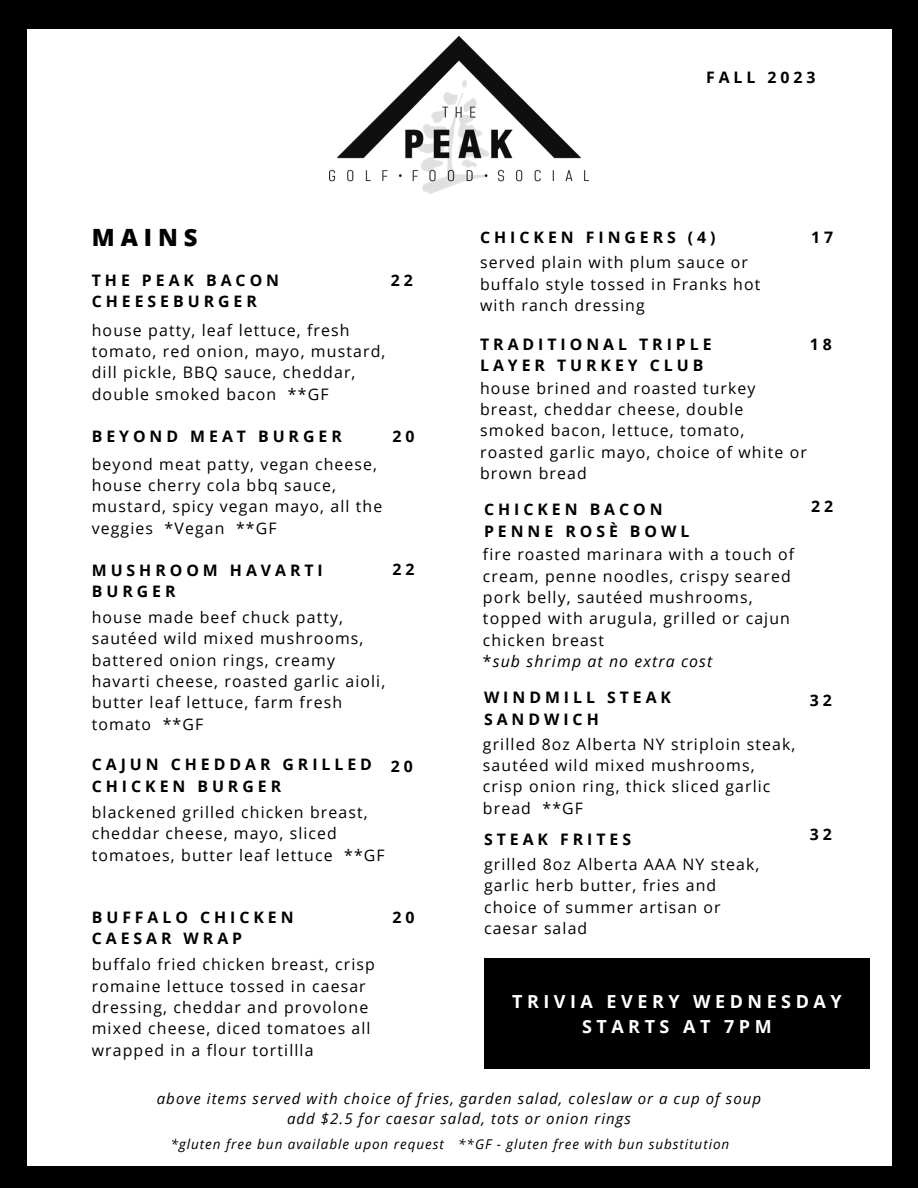
<style>
.page{position:relative;width:918px;height:1188px;background:#000}
.page>*{position:absolute;margin:0;border:0;box-sizing:border-box;transform-origin:0 0}
.t1{font:800 23.85px "Open Sans";letter-spacing:.25em;color:#000}
.t2{font:700 18px/24.8px "Open Sans";letter-spacing:.25em;color:#fff;text-align:center}
.t3{font:15.9px/21.3px "Open Sans";letter-spacing:.07em;color:#000}
.t4{font:700 15.9px/21.3px "Open Sans";letter-spacing:.25em;color:#000}
.t5{font:italic 15.9px "Open Sans";letter-spacing:.07em;color:#000}
.t6{font:italic 15px "Open Sans";letter-spacing:.07em;color:#000}
.t7{font:italic 13.5px "Open Sans";letter-spacing:.07em;color:#000}
.s1{font-style:normal}
</style>
<div class="page">
<div style="left:27px;top:30px;width:864px;height:1136px;background:#fff"></div>
<img style="left:330px;top:36px;width:258px;height:158px">
<div style="left:484px;top:958px;width:386px;height:111px;background:#000"></div>
<p class="t1" style="left:92px;top:220px;width:107px">MAINS</p>
<p class="t4" style="left:92px;top:269px;width:189px">THE PEAK BACON<br>CHEESEBURGER</p>
<p class="t3" style="left:92px;top:319px;width:295px">house patty, leaf lettuce, fresh tomato, red onion, mayo, mustard, dill pickle, BBQ sauce, cheddar, double smoked bacon **GF</p>
<p class="t4" style="left:391px;top:269px;width:24px">2 2</p>
<p class="t4" style="left:92px;top:425px;width:252px">BEYOND MEAT BURGER</p>
<p class="t3" style="left:92px;top:453px;width:292px">beyond meat patty, vegan cheese, house cherry cola bbq sauce, mustard, spicy vegan mayo, all the veggies *Vegan **GF</p>
<p class="t4" style="left:392px;top:425px;width:24px">2 0</p>
<p class="t4" style="left:92px;top:559px;width:233px">MUSHROOM HAVARTI<br>BURGER</p>
<p class="t4" style="left:392px;top:558px;width:24px">2 2</p>
<p class="t3" style="left:92px;top:606px;width:295px">house made beef chuck patty, sautéed wild mixed mushrooms, battered onion rings, creamy havarti cheese, roasted garlic aioli, butter leaf lettuce, farm fresh tomato **GF</p>
<p class="t4" style="left:92px;top:754px;width:282px">CAJUN CHEDDAR GRILLED<br>CHICKEN BURGER</p>
<p class="t3" style="left:92px;top:801px;width:294px">blackened grilled chicken breast, cheddar cheese, mayo, sliced tomatoes, butter leaf lettuce **GF</p>
<p class="t4" style="left:391px;top:755px;width:24px">2 0</p>
<p class="t4" style="left:92px;top:906px;width:203px">BUFFALO CHICKEN<br>CAESAR WRAP</p>
<p class="t3" style="left:92px;top:953px;width:285px">buffalo fried chicken breast, crisp romaine lettuce tossed in caesar dressing, cheddar and provolone mixed cheese, diced tomatoes all wrapped in a flour tortillla</p>
<p class="t4" style="left:392px;top:906px;width:24px">2 0</p>
<p class="t4" style="left:706px;top:66px;width:111px">FALL 2023</p>
<p class="t4" style="left:480px;top:226px;width:237px">CHICKEN FINGERS (4)</p>
<p class="t3" style="left:480px;top:252px;width:282px">served plain with plum sauce or buffalo style tossed in Franks hot with ranch dressing</p>
<p class="t4" style="left:480px;top:333px;width:233px">TRADITIONAL TRIPLE</p>
<p class="t4" style="left:480px;top:354px;width:225px">LAYER TURKEY CLUB</p>
<p class="t4" style="left:811px;top:226px;width:24px">1 7</p>
<p class="t4" style="left:810px;top:333px;width:24px">1 8</p>
<p class="t3" style="left:480px;top:377px;width:328px">house brined and roasted turkey breast, cheddar cheese, double smoked bacon, lettuce, tomato, roasted garlic mayo, choice of white or brown bread</p>
<p class="t4" style="left:484px;top:499px;width:207px">CHICKEN BACON<br>PENNE ROSÈ BOWL</p>
<p class="t3" style="left:483px;top:543px;width:313px">fire roasted marinara with a touch of cream, penne noodles, crispy seared pork belly, sautéed mushrooms, topped with arugula, grilled or cajun chicken breast</p>
<p class="t5" style="left:483px;top:650px;width:231px"><span class="s1">*</span>sub shrimp at no extra cost</p>
<p class="t4" style="left:484px;top:687px;width:189px">WINDMILL STEAK<br>SANDWICH</p>
<p class="t3" style="left:483px;top:733px;width:314px">grilled 8oz Alberta NY striploin steak, sautéed wild mixed mushrooms, crisp onion ring, thick sliced garlic bread **GF</p>
<p class="t4" style="left:484px;top:828px;width:149px">STEAK FRITES</p>
<p class="t3" style="left:484px;top:853px;width:277px">grilled 8oz Alberta AAA NY steak, garlic herb butter, fries and choice of summer artisan or caesar salad</p>
<p class="t4" style="left:811px;top:496px;width:24px">2 2</p>
<p class="t4" style="left:810px;top:689px;width:24px">3 2</p>
<p class="t4" style="left:810px;top:823px;width:24px">3 2</p>
<p class="t2" style="left:512px;top:989px;width:331px">TRIVIA EVERY WEDNESDAY<br>STARTS AT 7PM</p>
<p class="t6" style="left:157px;top:1088px;width:606px">above items served with choice of fries, garden salad, coleslaw or a cup of soup</p>
<p class="t6" style="left:287px;top:1108px;width:345px">add $2.5 for caesar salad, tots or onion rings</p>
<p class="t7" style="left:171px;top:1135px;width:560px">*gluten free bun available upon request **GF - gluten free with bun substitution</p>
</div>
